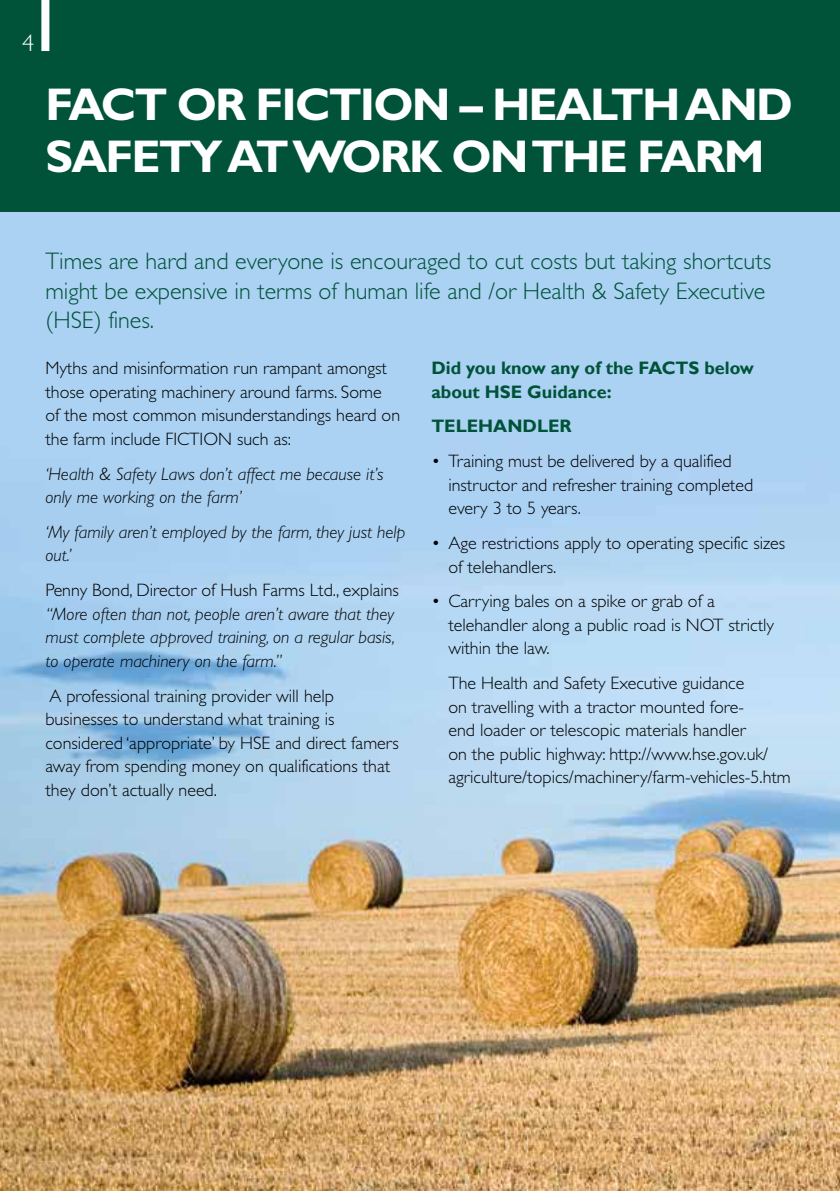
<style>
.page{position:relative;width:840px;height:1191px;background:#fff}
.page>*{position:absolute;margin:0;border:0;box-sizing:border-box;transform-origin:0 0}
.t1{font:700 46px/52px "Gill Sans";letter-spacing:-.04em;color:#fff}
.t2{font:300 24px/29.4px "Gill Sans";color:#005238}
.t3{font:300 24px "Gill Sans";color:#fff}
.t4{font:300 18px/23.4px "Gill Sans";color:#000}
.t5{font:italic 300 18px/23.4px "Gill Sans";color:#000}
.t6{font:700 18px/23.4px "Gill Sans";color:#005238}
</style>
<div class="page">
<img style="left:0;top:211px;width:839px;height:980px">
<div style="left:0;top:0;width:839px;height:211px;background:#005238"></div>
<div style="left:41px;top:0;width:8px;height:51px;background:#fff"></div>
<h2 class="t3" style="left:22px;top:29px;width:13px">4</h2>
<h1 class="t1" style="left:45px;top:78px;width:748px">FACT OR FICTION – HEALTH AND<br>SAFETY AT WORK ON THE FARM</h1>
<h2 class="t2" style="left:45px;top:246px;width:726px">Times are hard and everyone is encouraged to cut costs but taking shortcuts might be expensive in terms of human life and /or Health &amp; Safety Executive (HSE) fines.</h2>
<p class="t4" style="left:45px;top:357px;width:356px">Myths and misinformation run rampant amongst those operating machinery around farms. Some of the most common misunderstandings heard on the farm include FICTION such as:</p>
<p class="t5" style="left:45px;top:462px;width:339px">‘Health &amp; Safety Laws don’t affect me because it’s only me working on the farm’</p>
<p class="t5" style="left:45px;top:520px;width:361px">‘My family aren’t employed by the farm, they just help out.’</p>
<p class="t4" style="left:45px;top:578px;width:355px">Penny Bond, Director of Hush Farms Ltd., explains</p>
<p class="t5" style="left:45px;top:602px;width:351px;text-align:justify">“More often than not, people aren’t aware that they must complete approved training, on a regular basis, to operate machinery on the farm.”</p>
<p class="t4" style="left:45px;top:684px;width:355px">A professional training provider will help businesses to understand what training is considered ‘appropriate’ by HSE and direct famers away from spending money on qualifications that they don’t actually need.</p>
<p class="t6" style="left:431px;top:357px;width:324px">Did you know any of the FACTS below about HSE Guidance:</p>
<p class="t6" style="left:431px;top:415px;width:142px">TELEHANDLER</p>
<p class="t4" style="left:448px;top:450px;width:306px;text-indent:-17px">• Training must be delivered by a qualified instructor and refresher training completed every 3 to 5 years.</p>
<p class="t4" style="left:448px;top:531px;width:338px;text-indent:-17px">• Age restrictions apply to operating specific sizes of telehandlers.</p>
<p class="t4" style="left:448px;top:590px;width:327px;text-indent:-17px">• Carrying bales on a spike or grab of a telehandler along a public road is NOT strictly within the law.</p>
<p class="t4" style="left:448px;top:672px;width:344px">The Health and Safety Executive guidance<br>on travelling with a tractor mounted fore-<br>end loader or telescopic materials handler<br>on the public highway: http://www.hse.gov.uk/ agriculture/topics/machinery/farm-vehicles-5.htm</p>
</div>
